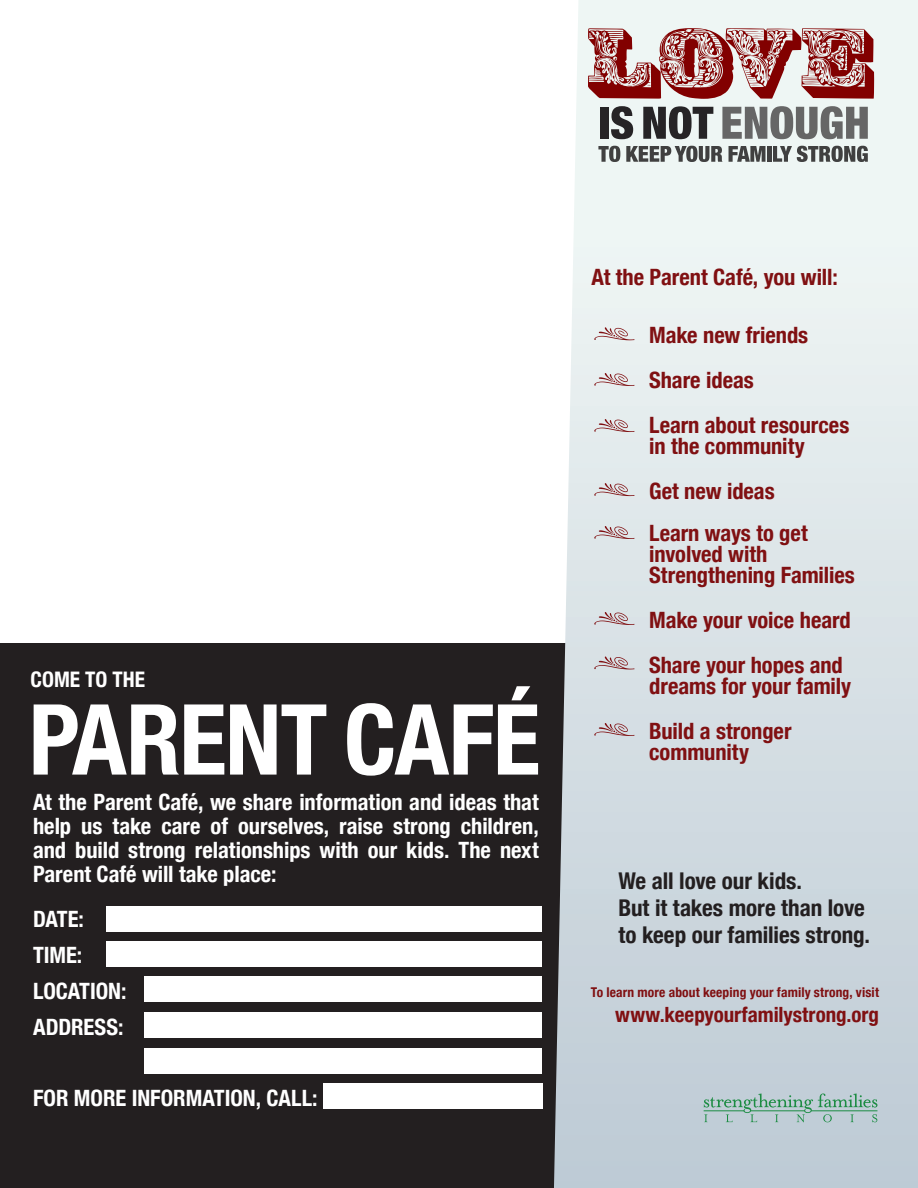
<style>
.page{position:relative;width:918px;height:1188px;background:#fff}
.page>*{position:absolute;margin:0;border:0;box-sizing:border-box;transform-origin:0 0}
.t1{font:700 condensed 98.1px "Helvetica Neue";letter-spacing:-.015em;color:#fff}
.t2{font:700 condensed 23.1px/27px "Helvetica Neue";letter-spacing:-.005em;color:#231f20}
.t3{font:700 condensed 22.5px/45px "Helvetica Neue";color:#801012}
.t4{font:700 condensed 22.5px/24px "Helvetica Neue";color:#fff;text-align:justify}
.t5{font:700 condensed 21.45px "Helvetica Neue";color:#fff}
.t6{font:700 condensed 21px "Helvetica Neue";color:#801012}
.t7{font:700 condensed 13.5px "Helvetica Neue";letter-spacing:.01em;color:#801012}
</style>
<div class="page">
<div style="left:0;top:644px;width:918px;height:544px;background:#231f20"></div>
<svg style="left:554px;top:0;width:364px;height:1188px;background:#d8e1e5"></svg>
<svg style="left:594px;top:327px;width:40px;height:13px"></svg>
<svg style="left:594px;top:373px;width:40px;height:13px"></svg>
<svg style="left:594px;top:419px;width:40px;height:13px"></svg>
<svg style="left:594px;top:483px;width:40px;height:13px"></svg>
<svg style="left:594px;top:526px;width:40px;height:13px"></svg>
<svg style="left:594px;top:657px;width:40px;height:12px"></svg>
<svg style="left:594px;top:612px;width:40px;height:13px"></svg>
<svg style="left:594px;top:723px;width:40px;height:13px"></svg>
<div style="left:106px;top:906px;width:436px;height:26px;background:#fff"></div>
<div style="left:324px;top:1083px;width:219px;height:26px;background:#fff"></div>
<svg style="left:704px;top:1093px;width:173px;height:29px;background:#a4c1bd"></svg>
<div style="left:106px;top:941px;width:436px;height:26px;background:#fff"></div>
<div style="left:144px;top:976px;width:398px;height:26px;background:#fff"></div>
<div style="left:144px;top:1013px;width:398px;height:25px;background:#fff"></div>
<div style="left:144px;top:1048px;width:398px;height:26px;background:#fff"></div>
<div style="left:600px;top:107px;width:8px;height:32px;background:#262426"></div>
<svg style="left:611px;top:106px;width:22px;height:33px"></svg>
<svg style="left:643px;top:106px;width:70px;height:33px;background:#6c6e6e"></svg>
<svg style="left:722px;top:106px;width:146px;height:33px;background:#919493"></svg>
<svg style="left:598px;top:146px;width:22px;height:16px"></svg>
<svg style="left:626px;top:146px;width:97px;height:16px;background:#818483"></svg>
<svg style="left:729px;top:146px;width:36px;height:16px"></svg>
<hr style="left:767px;top:146px;width:4px;height:16px;background:#404040">
<svg style="left:773px;top:146px;width:95px;height:16px;background:#848786"></svg>
<svg style="left:588px;top:28px;width:286px;height:71px;background:#b67877"></svg>
<p class="t5" style="left:31px;top:666px;width:116px">COME TO THE</p>
<h1 class="t1" style="left:29px;top:680px;width:513px">PARENT CAFÉ</h1>
<p class="t4" style="left:33px;top:789px;width:507px">At the Parent Café, we share information and ideas that help us take care of ourselves, raise strong children, and build strong relationships with our kids. The next Parent Café will take place:</p>
<p class="t4" style="left:33px;top:900px;width:95px;line-height:36px;text-align:left">DATE:<br>TIME:<br>LOCATION:<br>ADDRESS:</p>
<p class="t4" style="left:33px;top:1086px;width:286px">FOR MORE INFORMATION, CALL:</p>
<p class="t3" style="left:592px;top:254px;width:248px">At the Parent Café, you will:</p>
<p class="t3" style="left:649px;top:312px;width:202px">Make new friends<br>Share ideas<br>Learn about resources</p>
<p class="t3" style="left:649px;top:423px;width:157px">in the community<br>Get new ideas</p>
<p class="t3" style="left:649px;top:522px;width:207px;line-height:21px">Learn ways to get involved with<br>Strengthening Families</p>
<p class="t3" style="left:649px;top:597px;width:203px">Make your voice heard<br>Share your hopes and</p>
<p class="t3" style="left:649px;top:663px;width:204px">dreams for your family<br>Build a stronger</p>
<p class="t3" style="left:649px;top:729px;width:101px">community</p>
<p class="t2" style="left:618px;top:867px;width:253px">We all love our kids.<br>But it takes more than love to keep our families strong.</p>
<p class="t7" style="left:591px;top:984px;width:290px">To learn more about keeping your family strong, visit</p>
<p class="t6" style="left:615px;top:1002px;width:265px">www.keepyourfamilystrong.org</p>
</div>
